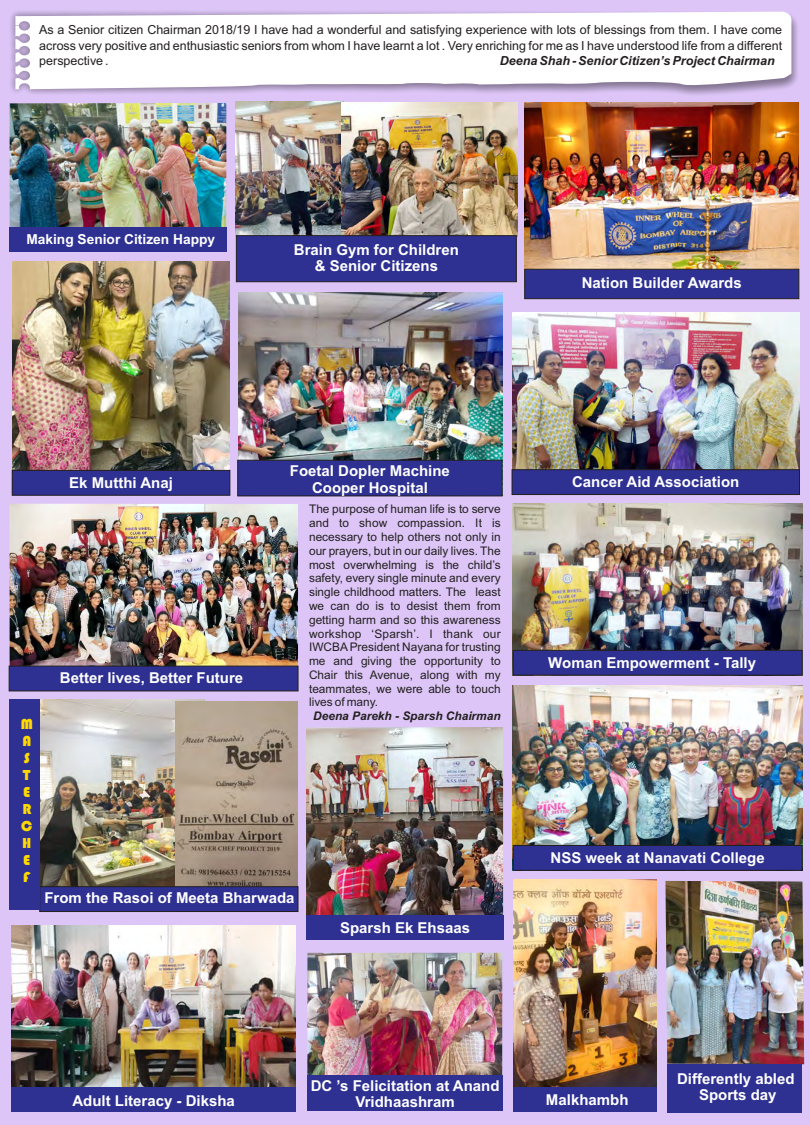
<style>
.page{position:relative;width:810px;height:1125px;background:#ddc6f7}
.page>*{position:absolute;margin:0;border:0;box-sizing:border-box;transform-origin:0 0}
.t1{font:700 15px/16.8px "Arial";color:#fff;text-align:center}
.t2{font:15px/17px "Bauhaus 93";color:#ffd900}
.t3{font:700 13.75px "Arial";color:#fff}
.t4{font:12.5px/15.9px "Arial";color:#231f20;text-align:justify}
.t5{font:italic 700 12.5px "Arial";color:#231f20}
.t6{font:11.88px/13.8px "Arial";color:#231f20;text-align:justify}
.t7{font:italic 700 11.88px "Arial";color:#231f20}
</style>
<div class="page">
<img style="left:10px;top:106px;width:216px;height:121px">
<img style="left:10px;top:504px;width:288px;height:162px">
<img style="left:238px;top:292px;width:264px;height:168px">
<img style="left:512px;top:685px;width:290px;height:185px">
<img style="left:40px;top:699px;width:164px;height:187px">
<img style="left:176px;top:701px;width:122px;height:185px">
<img style="left:512px;top:312px;width:288px;height:157px">
<img style="left:306px;top:727px;width:197px;height:188px">
<img style="left:514px;top:879px;width:143px;height:208px">
<img style="left:512px;top:503px;width:290px;height:172px">
<img style="left:11px;top:925px;width:285px;height:162px">
<img style="left:307px;top:953px;width:195px;height:122px">
<div style="left:237px;top:460px;width:265px;height:36px;background:#2e3092;border:1px solid #231f20"></div>
<div style="left:9px;top:227px;width:218px;height:25px;background:#2e3092"></div>
<div style="left:9px;top:666px;width:289px;height:25px;background:#2e3092;border:1px solid #231f20"></div>
<div style="left:513px;top:650px;width:289px;height:25px;background:#2e3092;border:1px solid #231f20"></div>
<div style="left:513px;top:845px;width:289px;height:26px;background:#2e3092;border:1px solid #231f20"></div>
<div style="left:39px;top:886px;width:259px;height:26px;background:#2e3092;border:1px solid #231f20"></div>
<div style="left:11px;top:1087px;width:285px;height:25px;background:#2e3092"></div>
<div style="left:306px;top:915px;width:197px;height:25px;background:#2e3092"></div>
<div style="left:514px;top:1087px;width:143px;height:25px;background:#2e3092"></div>
<div style="left:307px;top:1075px;width:196px;height:36px;background:#2e3092"></div>
<img style="left:12px;top:262px;width:218px;height:208px">
<div style="left:12px;top:470px;width:218px;height:26px;background:#2e3092;border:1px solid #231f20"></div>
<img style="left:665px;top:881px;width:139px;height:183px">
<div style="left:668px;top:1064px;width:134px;height:48px;background:#2e3092"></div>
<img style="left:525px;top:106px;width:274px;height:163px">
<div style="left:524px;top:269px;width:275px;height:30px;background:#2e3092;border:1px solid #231f20"></div>
<div style="left:512px;top:469px;width:288px;height:26px;background:#2e3092;border:1px solid #231f20"></div>
<img style="left:236px;top:106px;width:106px;height:129px">
<img style="left:342px;top:106px;width:175px;height:129px">
<div style="left:10px;top:699px;width:30px;height:211px;background:#2e3092"></div>
<div style="left:236px;top:235px;width:281px;height:47px;background:#2e3092;border:1px solid #231f20"></div>
<svg style="left:9px;top:12px;width:790px;height:94px"></svg>
<svg style="left:15px;top:11px;width:776px;height:78px;fill:#fff"></svg>
<p class="t4" style="left:39px;top:22px;width:744px">As a Senior citizen Chairman 2018/19 I have had a wonderful and satisfying experience with lots of blessings from them. I have come across very positive and enthusiastic seniors from whom I have learnt a lot . Very enriching for me as I have understood life from a different perspective .</p>
<p class="t5" style="left:500px;top:56px;width:276px">Deena Shah - Senior Citizen’s Project Chairman</p>
<p class="t3" style="left:26px;top:234px;width:190px">Making Senior Citizen Happy</p>
<p class="t1" style="left:294px;top:242px;width:167px">Brain Gym for Children &amp; Senior Citizens</p>
<p class="t1" style="left:582px;top:276px;width:162px">Nation Builder Awards</p>
<p class="t1" style="left:69px;top:475px;width:105px">Ek Mutthi Anaj</p>
<p class="t2" style="left:21px;top:716px;width:14px">M</p>
<p class="t2" style="left:22px;top:733px;width:10px">A</p>
<p class="t2" style="left:23px;top:750px;width:9px">S<br>T</p>
<p class="t2" style="left:23px;top:784px;width:9px">E</p>
<p class="t2" style="left:21px;top:818px;width:13px">C<br>H</p>
<p class="t2" style="left:22px;top:801px;width:10px">R</p>
<p class="t2" style="left:23px;top:852px;width:9px">E</p>
<p class="t2" style="left:23px;top:868px;width:9px">F</p>
<p class="t1" style="left:60px;top:671px;width:185px">Better lives, Better Future</p>
<p class="t1" style="left:290px;top:464px;width:162px">Foetal Dopler Machine<br>Cooper Hospital</p>
<p class="t1" style="left:572px;top:475px;width:169px">Cancer Aid Association</p>
<p class="t6" style="left:309px;top:503px;width:193px">The purpose of human life is to serve and to show compassion. It is necessary to help others not only in our prayers, but in our daily lives. The most overwhelming is the child’s safety, every single minute and every single childhood matters. The least we can do is to desist them from getting harm and so this awareness workshop ‘Sparsh’. I thank our IWCBA President Nayana for trusting me and giving the opportunity to Chair this Avenue, along with my teammates, we were able to touch lives of many.</p>
<p class="t7" style="left:313px;top:712px;width:189px">Deena Parekh - Sparsh Chairman</p>
<p class="t1" style="left:548px;top:656px;width:209px">Woman Empowerment - Tally</p>
<p class="t1" style="left:551px;top:851px;width:216px">NSS week at Nanavati College</p>
<p class="t1" style="left:44px;top:891px;width:252px">From the Rasoi of Meeta Bharwada</p>
<p class="t1" style="left:340px;top:920px;width:132px">Sparsh Ek Ehsaas</p>
<p class="t1" style="left:72px;top:1094px;width:164px">Adult Literacy - Diksha</p>
<p class="t1" style="left:311px;top:1078px;width:190px">DC ’s Felicitation at Anand<br>Vridhaashram</p>
<p class="t1" style="left:546px;top:1093px;width:84px">Malkhambh</p>
<p class="t1" style="left:677px;top:1071px;width:119px">Differently abled<br>Sports day</p>
</div>
